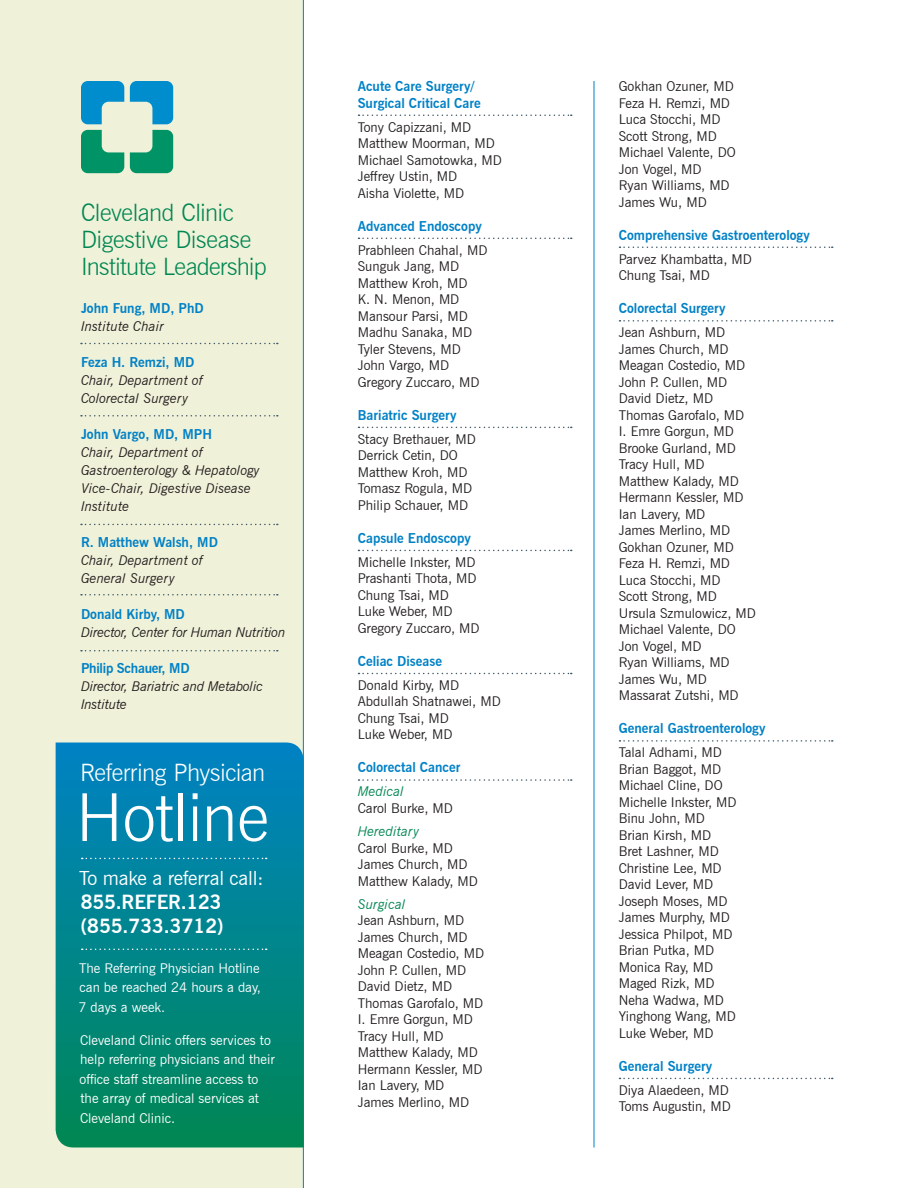
<style>
.page{position:relative;width:918px;height:1188px;background:#fff}
.page>*{position:absolute;margin:0;border:0;box-sizing:border-box;transform-origin:0 0}
.t1{font:300 66px "News Gothic BT";letter-spacing:-.005em;color:#fff}
.t2{font:300 24px/27px "News Gothic BT";letter-spacing:-.02em;color:#008752}
.t3{font:300 24px "News Gothic BT";letter-spacing:-.02em;color:#fff}
.t4{font:700 19.5px/24px "News Gothic BT";letter-spacing:-.01em;color:#fff}
.t5{font:19.5px "News Gothic BT";letter-spacing:-.01em;color:#fff}
.t6{font:13.5px/16.5px "News Gothic BT";color:#231f20}
.t7{font:700 13.5px/16.5px "News Gothic BT";color:#0081c6}
.t8{font:13.5px/19.5px "News Gothic BT";color:#fff;text-align:justify}
.t9{font:italic 13.5px/18px "News Gothic BT";color:#231f20}
.t10{font:italic 13.5px/18px "News Gothic BT";letter-spacing:-.02em;color:#231f20}
.t11{font:italic 13.5px "News Gothic BT";color:#008752}
.t12{font:700 13.5px "News Gothic BT";letter-spacing:-.02em;color:#0081c6}
</style>
<div class="page">
<svg style="left:358px;top:115px;width:214px;height:1px"></svg>
<svg style="left:358px;top:238px;width:214px;height:1px"></svg>
<svg style="left:358px;top:427px;width:214px;height:1px"></svg>
<svg style="left:358px;top:550px;width:214px;height:1px"></svg>
<svg style="left:358px;top:673px;width:214px;height:1px"></svg>
<svg style="left:358px;top:779px;width:214px;height:2px"></svg>
<svg style="left:620px;top:247px;width:213px;height:1px"></svg>
<svg style="left:620px;top:320px;width:213px;height:2px"></svg>
<svg style="left:620px;top:740px;width:213px;height:2px"></svg>
<svg style="left:620px;top:1078px;width:213px;height:1px"></svg>
<div style="left:0;top:0;width:304px;height:1188px;background:#f0f1d9"></div>
<svg style="left:56px;top:742px;width:248px;height:406px"></svg>
<hr style="left:594px;top:81px;width:1px;height:1067px;background:#0081c6">
<svg style="left:81px;top:343px;width:197px;height:1px"></svg>
<svg style="left:81px;top:415px;width:197px;height:2px"></svg>
<svg style="left:81px;top:524px;width:197px;height:1px"></svg>
<svg style="left:81px;top:594px;width:197px;height:2px"></svg>
<svg style="left:81px;top:650px;width:197px;height:1px"></svg>
<svg style="left:82px;top:858px;width:185px;height:1px"></svg>
<svg style="left:82px;top:949px;width:185px;height:1px"></svg>
<svg style="left:81px;top:81px;width:92px;height:43px"></svg>
<svg style="left:81px;top:130px;width:92px;height:43px"></svg>
<h2 class="t2" style="left:81px;top:199px;width:187px">Cleveland Clinic<br>Digestive Disease<br>Institute Leadership</h2>
<p class="t7" style="left:81px;top:300px;width:124px">John Fung, MD, PhD</p>
<p class="t9" style="left:81px;top:317px;width:84px">Institute Chair</p>
<p class="t7" style="left:81px;top:354px;width:115px">Feza H. Remzi, MD</p>
<p class="t9" style="left:81px;top:371px;width:124px">Chair, Department of<br>Colorectal Surgery</p>
<p class="t7" style="left:81px;top:426px;width:133px">John Vargo, MD, MPH</p>
<p class="t9" style="left:81px;top:443px;width:180px">Chair, Department of<br>Gastroenterology &amp; Hepatology<br>Vice-Chair, Digestive Disease<br>Institute</p>
<p class="t7" style="left:81px;top:534px;width:138px">R. Matthew Walsh, MD</p>
<p class="t9" style="left:81px;top:551px;width:124px">Chair, Department of<br>General Surgery</p>
<p class="t7" style="left:81px;top:606px;width:105px">Donald Kirby, MD</p>
<p class="t10" style="left:81px;top:623px;width:206px">Director, Center for Human Nutrition</p>
<p class="t12" style="left:81px;top:660px;width:110px">Philip Schauer, MD</p>
<p class="t10" style="left:81px;top:677px;width:184px">Director, Bariatric and Metabolic<br>Institute</p>
<h2 class="t3" style="left:80px;top:758px;width:187px">Referring Physician</h2>
<h1 class="t1" style="left:76px;top:778px;width:195px">Hotline</h1>
<h3 class="t5" style="left:79px;top:867px;width:186px">To make a referral call:</h3>
<h3 class="t4" style="left:81px;top:890px;width:144px">855.REFER.123 (855.733.3712)</h3>
<p class="t8" style="left:78px;top:958px;width:184px">The Referring Physician Hotline can be reached 24 hours a day, 7 days a week.</p>
<p class="t8" style="left:80px;top:1030px;width:197px;text-align:left">Cleveland Clinic offers services to help referring physicians and their office staff streamline access to the array of medical services at<br>Cleveland Clinic.</p>
<p class="t7" style="left:358px;top:78px;width:125px">Acute Care Surgery/<br>Surgical Critical Care</p>
<p class="t6" style="left:358px;top:119px;width:146px">Tony Capizzani, MD<br>Matthew Moorman, MD<br>Michael Samotowka, MD<br>Jeffrey Ustin, MD<br>Aisha Violette, MD</p>
<p class="t7" style="left:358px;top:218px;width:126px">Advanced Endoscopy</p>
<p class="t6" style="left:358px;top:242px;width:131px">Prabhleen Chahal, MD<br>Sunguk Jang, MD<br>Matthew Kroh, MD<br>K. N. Menon, MD<br>Mansour Parsi, MD<br>Madhu Sanaka, MD<br>Tyler Stevens, MD<br>John Vargo, MD<br>Gregory Zuccaro, MD</p>
<p class="t7" style="left:358px;top:407px;width:100px">Bariatric Surgery</p>
<p class="t6" style="left:358px;top:431px;width:120px">Stacy Brethauer, MD<br>Derrick Cetin, DO<br>Matthew Kroh, MD<br>Tomasz Rogula, MD<br>Philip Schauer, MD</p>
<p class="t7" style="left:358px;top:530px;width:115px">Capsule Endoscopy</p>
<p class="t6" style="left:358px;top:554px;width:123px">Michelle Inkster, MD<br>Prashanti Thota, MD<br>Chung Tsai, MD<br>Luke Weber, MD<br>Gregory Zuccaro, MD</p>
<p class="t7" style="left:358px;top:653px;width:86px">Celiac Disease</p>
<p class="t6" style="left:358px;top:677px;width:145px">Donald Kirby, MD<br>Abdullah Shatnawei, MD<br>Chung Tsai, MD<br>Luke Weber, MD</p>
<p class="t7" style="left:358px;top:759px;width:104px">Colorectal Cancer</p>
<p class="t11" style="left:358px;top:784px;width:48px">Medical</p>
<p class="t6" style="left:358px;top:800px;width:97px">Carol Burke, MD</p>
<p class="t11" style="left:358px;top:823px;width:63px">Hereditary</p>
<p class="t6" style="left:358px;top:840px;width:122px">Carol Burke, MD<br>James Church, MD<br>Matthew Kalady, MD</p>
<p class="t11" style="left:358px;top:896px;width:49px">Surgical</p>
<p class="t6" style="left:358px;top:912px;width:128px">Jean Ashburn, MD<br>James Church, MD<br>Meagan Costedio, MD<br>John P. Cullen, MD<br>David Dietz, MD<br>Thomas Garofalo, MD<br>I. Emre Gorgun, MD<br>Tracy Hull, MD<br>Matthew Kalady, MD<br>Hermann Kessler, MD<br>Ian Lavery, MD<br>James Merlino, MD</p>
<p class="t6" style="left:619px;top:78px;width:119px">Gokhan Ozuner, MD<br>Feza H. Remzi, MD<br>Luca Stocchi, MD<br>Scott Strong, MD<br>Michael Valente, DO<br>Jon Vogel, MD<br>Ryan Williams, MD<br>James Wu, MD</p>
<p class="t7" style="left:619px;top:227px;width:193px">Comprehensive Gastroenterology</p>
<p class="t6" style="left:619px;top:251px;width:135px">Parvez Khambatta, MD<br>Chung Tsai, MD</p>
<p class="t7" style="left:619px;top:300px;width:108px">Colorectal Surgery</p>
<p class="t6" style="left:619px;top:324px;width:139px">Jean Ashburn, MD<br>James Church, MD<br>Meagan Costedio, MD<br>John P. Cullen, MD<br>David Dietz, MD<br>Thomas Garofalo, MD<br>I. Emre Gorgun, MD<br>Brooke Gurland, MD<br>Tracy Hull, MD<br>Matthew Kalady, MD<br>Hermann Kessler, MD<br>Ian Lavery, MD<br>James Merlino, MD<br>Gokhan Ozuner, MD<br>Feza H. Remzi, MD<br>Luca Stocchi, MD<br>Scott Strong, MD<br>Ursula Szmulowicz, MD<br>Michael Valente, DO<br>Jon Vogel, MD<br>Ryan Williams, MD<br>James Wu, MD<br>Massarat Zutshi, MD</p>
<p class="t7" style="left:619px;top:720px;width:148px">General Gastroenterology</p>
<p class="t6" style="left:619px;top:744px;width:119px">Talal Adhami, MD<br>Brian Baggot, MD<br>Michael Cline, DO<br>Michelle Inkster, MD<br>Binu John, MD<br>Brian Kirsh, MD<br>Bret Lashner, MD<br>Christine Lee, MD<br>David Lever, MD<br>Joseph Moses, MD<br>James Murphy, MD<br>Jessica Philpot, MD<br>Brian Putka, MD<br>Monica Ray, MD<br>Maged Rizk, MD<br>Neha Wadwa, MD<br>Yinghong Wang, MD<br>Luke Weber, MD</p>
<p class="t7" style="left:619px;top:1058px;width:95px">General Surgery</p>
<p class="t6" style="left:619px;top:1082px;width:114px">Diya Alaedeen, MD<br>Toms Augustin, MD</p>
</div>
